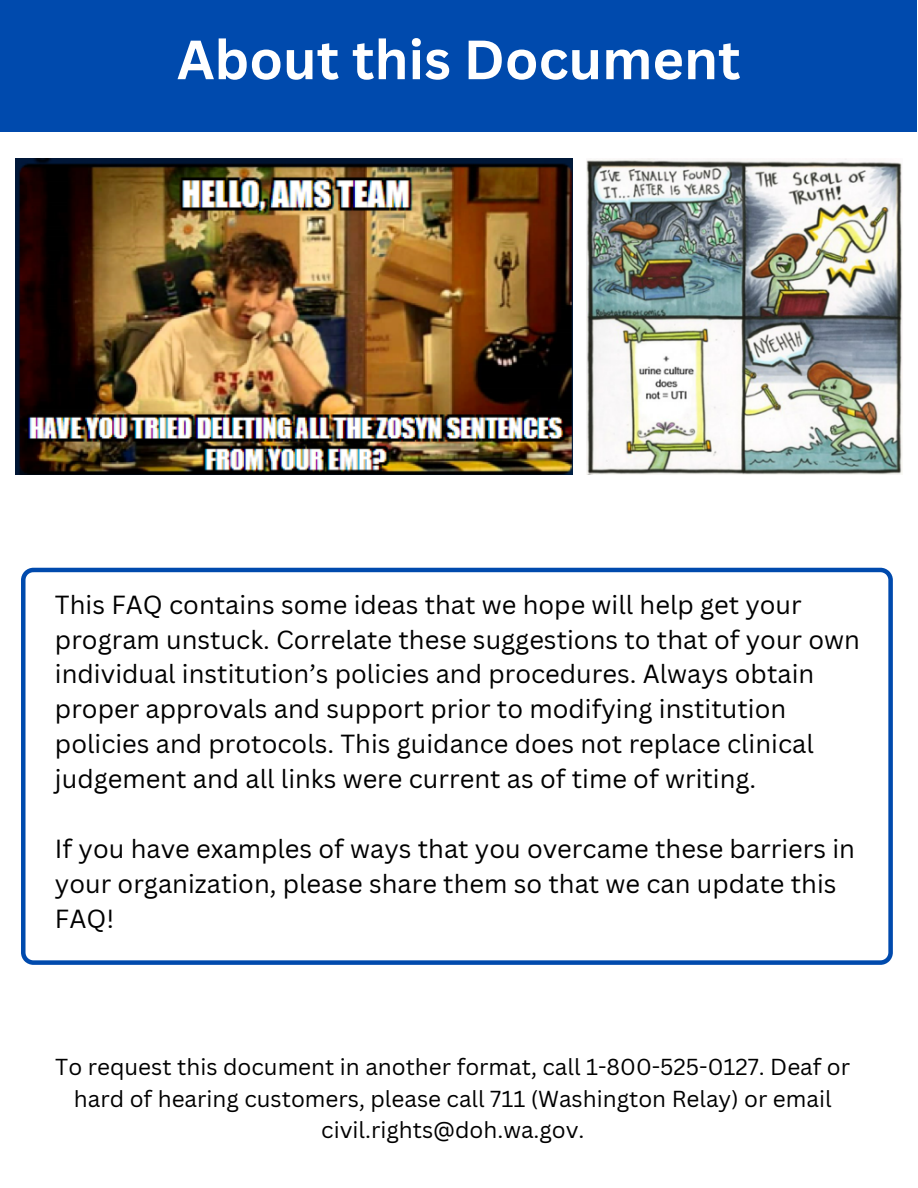
<style>
.page{position:relative;width:918px;height:1188px;background:#fff}
.page>*{position:absolute;margin:0;border:0;box-sizing:border-box;transform-origin:0 0}
.t1{font:700 54px "Canva Sans";color:#fff}
.t2{font:25.5px/34.8px "Canva Sans";color:#000}
.t3{font:22.5px/31.2px "Canva Sans";color:#000;text-align:center}
</style>
<div class="page">
<svg style="left:21px;top:568px;width:872px;height:397px"></svg>
<div style="left:0;top:0;width:917px;height:131px;background:#004aad"></div>
<img style="left:16px;top:158px;width:557px;height:316px">
<img style="left:586px;top:158px;width:316px;height:316px">
<p class="t1" style="left:177px;top:22px;width:565px">About this Document</p>
<h2 class="t2" style="left:55px;top:586px;width:807px">This FAQ contains some ideas that we hope will help get your program unstuck. Correlate these suggestions to that of your own individual institution’s policies and procedures. Always obtain proper approvals and support prior to modifying institution policies and protocols. This guidance does not replace clinical judgement and all links were current as of time of writing.</h2>
<h2 class="t2" style="left:55px;top:831px;width:802px">If you have examples of ways that you overcame these barriers in your organization, please share them so that we can update this<br>FAQ!</h2>
<p class="t3" style="left:55px;top:1051px;width:796px">To request this document in another format, call 1-800-525-0127. Deaf or hard of hearing customers, please call 711 (Washington Relay) or email civil.rights@doh.wa.gov.</p>
</div>
